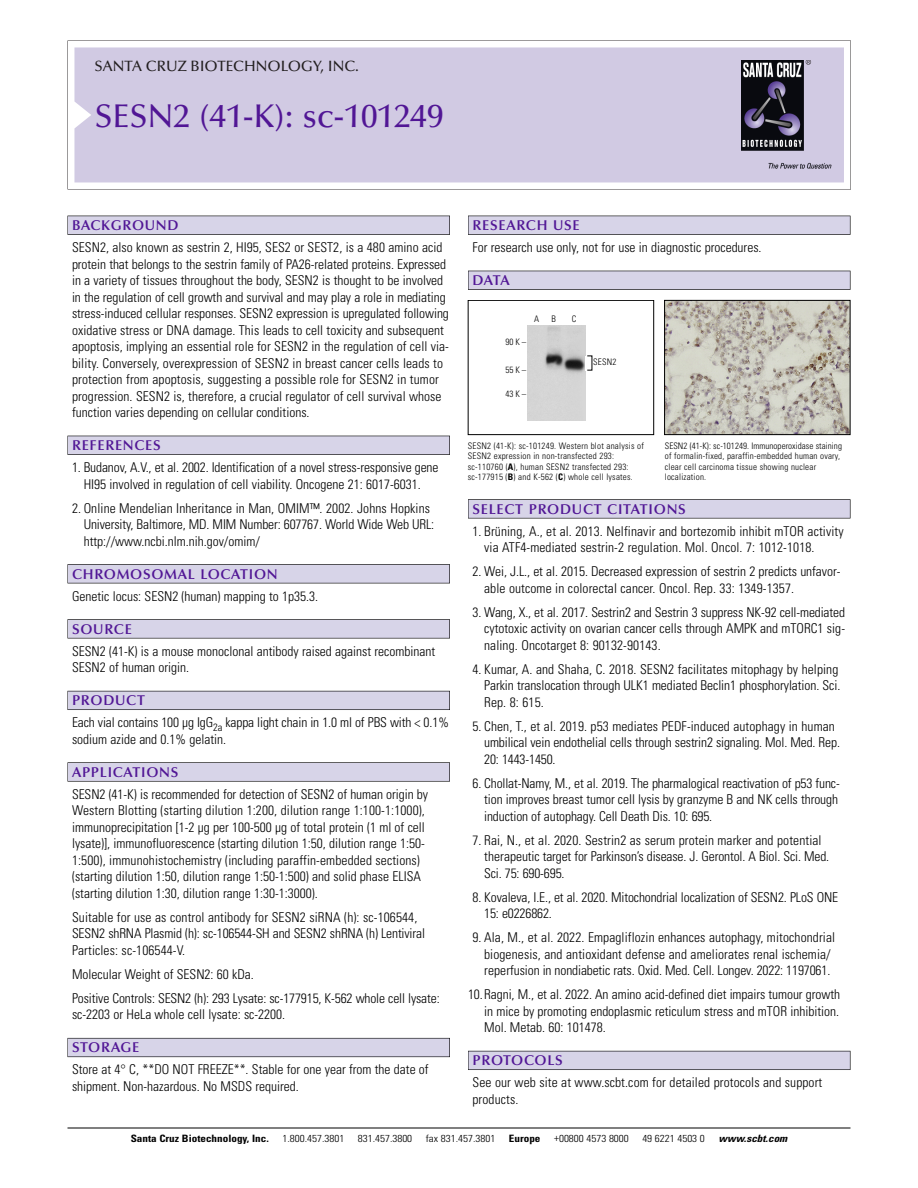
<style>
.page{position:relative;width:918px;height:1188px;background:#fff}
.page>*{position:absolute;margin:0;border:0;box-sizing:border-box;transform-origin:0 0}
.t1{font:500 33px "Optima";color:#511695}
.t2{font:500 15px "Optima";color:#231f20}
.t3{font:600 14.25px "Optima";letter-spacing:.05em;color:#511695}
.t4{font:300 condensed 13.5px/16.5px "Univers";color:#000}
.t5{font:300 condensed 10.2px "Univers";color:#000;scale:1.1 1}
.t6{font:700 condensed 10.2px "Univers";color:#000;scale:1.1 1}
.t7{font:italic 700 condensed 10.2px "Univers";color:#000;scale:1.1 1}
.t8{font:300 condensed 9px/10.5px "Univers";letter-spacing:.02em;color:#000}
.s1{font-weight:700}
</style>
<div class="page">
<svg style="left:68px;top:40px;width:783px;height:149px"></svg>
<div style="left:74px;top:47px;width:770px;height:135px;background:#d1cae3"></div>
<img style="left:741px;top:60px;width:90px;height:108px">
<div style="left:68px;top:216px;width:382px;height:19px;background:#535256"></div>
<div style="left:68px;top:216px;width:381px;height:18px;background:#d7d4e8"></div>
<div style="left:68px;top:436px;width:382px;height:19px;background:#525156"></div>
<div style="left:68px;top:436px;width:381px;height:18px;background:#d7d4e8"></div>
<div style="left:68px;top:564px;width:382px;height:19px;background:#545357"></div>
<div style="left:68px;top:565px;width:381px;height:18px;background:#d7d4e8"></div>
<div style="left:68px;top:619px;width:382px;height:19px;background:#575659"></div>
<div style="left:68px;top:620px;width:381px;height:18px;background:#d7d4e8"></div>
<div style="left:68px;top:691px;width:382px;height:19px;background:#595860"></div>
<div style="left:68px;top:691px;width:381px;height:18px;background:#d7d4e8"></div>
<svg style="left:68px;top:762px;width:382px;height:20px"></svg>
<div style="left:68px;top:763px;width:381px;height:18px;background:#d7d4e8"></div>
<div style="left:68px;top:1038px;width:382px;height:19px;background:#686770"></div>
<div style="left:68px;top:1039px;width:381px;height:18px;background:#d7d4e8"></div>
<div style="left:468px;top:216px;width:382px;height:19px;background:#535256"></div>
<div style="left:468px;top:216px;width:382px;height:18px;background:#d7d4e8"></div>
<div style="left:468px;top:271px;width:382px;height:19px;background:#525156"></div>
<div style="left:468px;top:271px;width:382px;height:18px;background:#d7d4e8"></div>
<div style="left:468px;top:499px;width:382px;height:19px;background:#575659"></div>
<div style="left:468px;top:500px;width:382px;height:18px;background:#d7d4e8"></div>
<div style="left:468px;top:1051px;width:382px;height:19px;background:#595860"></div>
<div style="left:468px;top:1051px;width:382px;height:18px;background:#d7d4e8"></div>
<hr style="left:68px;top:1128px;width:782px;height:1px;background:#000">
<img style="left:666px;top:302px;width:182px;height:131px">
<div style="left:664px;top:300px;width:186px;height:135px;border:1px solid #000"></div>
<div style="left:468px;top:300px;width:186px;height:135px;border:1px solid #000"></div>
<img style="left:527px;top:325px;width:59px;height:95px">
<p class="t2" style="left:94px;top:60px;width:266px">SANTA CRUZ BIOTECHNOLOGY, INC.</p>
<p class="t1" style="left:94px;top:102px;width:351px">SESN2 (41-K): sc-101249</p>
<p class="t3" style="left:72px;top:219px;width:108px">BACKGROUND</p>
<p class="t4" style="left:72px;top:240px;width:378px">SESN2, also known as sestrin 2, HI95, SES2 or SEST2, is a 480 amino acid protein that belongs to the sestrin family of PA26-related proteins. Expressed in a variety of tissues throughout the body, SESN2 is thought to be involved in the regulation of cell growth and survival and may play a role in mediating stress-induced cellular responses. SESN2 expression is upregulated following oxidative stress or DNA damage. This leads to cell toxicity and subsequent apoptosis, implying an essential role for SESN2 in the regulation of cell via&shy;bility. Conversely, overexpression of SESN2 in breast cancer cells leads to protection from apoptosis, suggesting a possible role for SESN2 in tumor progression. SESN2 is, therefore, a crucial regulator of cell survival whose function varies depending on cellular conditions.</p>
<p class="t3" style="left:72px;top:439px;width:90px">REFERENCES</p>
<p class="t4" style="left:72px;top:460px;width:368px;text-align:center">1. Budanov, A.V., et al. 2002. Identification of a novel stress-responsive gene<br>HI95 involved in regulation of cell viability. Oncogene 21: 6017-6031.</p>
<p class="t4" style="left:84px;top:501px;width:352px;text-indent:-12px">2. Online Mendelian Inheritance in Man, OMIM™. 2002. Johns Hopkins<br>University, Baltimore, MD. MIM Number: 607767. World Wide Web URL: http://www.ncbi.nlm.nih.gov/omim/</p>
<p class="t3" style="left:72px;top:568px;width:207px">CHROMOSOMAL LOCATION</p>
<p class="t4" style="left:72px;top:589px;width:248px">Genetic locus: SESN2 (human) mapping to 1p35.3.</p>
<p class="t3" style="left:72px;top:623px;width:61px">SOURCE</p>
<p class="t4" style="left:72px;top:644px;width:365px">SESN2 (41-K) is a mouse monoclonal antibody raised against recombinant<br>SESN2 of human origin.</p>
<p class="t3" style="left:72px;top:694px;width:74px">PRODUCT</p>
<p class="t4" style="left:72px;top:716px;width:379px">Each vial contains 100 µg IgG<sub>2a</sub> kappa light chain in 1.0 ml of PBS with &lt; 0.1% sodium azide and 0.1% gelatin.</p>
<p class="t3" style="left:72px;top:766px;width:108px">APPLICATIONS</p>
<p class="t4" style="left:72px;top:787px;width:358px">SESN2 (41-K) is recommended for detection of SESN2 of human origin by Western Blotting (starting dilution 1:200, dilution range 1:100-1:1000), immunoprecipitation [1-2 µg per 100-500 µg of total protein (1 ml of cell lysate)], immunofluorescence (starting dilution 1:50, dilution range 1:50- 1:500), immunohistochemistry (including paraffin-embedded sections) (starting dilution 1:50, dilution range 1:50-1:500) and solid phase ELISA (starting dilution 1:30, dilution range 1:30-1:3000).</p>
<p class="t4" style="left:72px;top:910px;width:354px">Suitable for use as control antibody for SESN2 siRNA (h): sc-106544,<br>SESN2 shRNA Plasmid (h): sc-106544-SH and SESN2 shRNA (h) Lentiviral<br>Particles: sc-106544-V.</p>
<p class="t4" style="left:72px;top:967px;width:183px">Molecular Weight of SESN2: 60 kDa.</p>
<p class="t4" style="left:72px;top:991px;width:369px">Positive Controls: SESN2 (h): 293 Lysate: sc-177915, K-562 whole cell lysate: sc-2203 or HeLa whole cell lysate: sc-2200.</p>
<p class="t3" style="left:72px;top:1042px;width:69px">STORAGE</p>
<p class="t4" style="left:72px;top:1063px;width:358px">Store at 4° C, **DO NOT FREEZE**. Stable for one year from the date of shipment. Non-hazardous. No MSDS required.</p>
<p class="t3" style="left:473px;top:219px;width:109px">RESEARCH USE</p>
<p class="t4" style="left:473px;top:240px;width:291px">For research use only, not for use in diagnostic procedures.</p>
<p class="t3" style="left:473px;top:274px;width:39px">DATA</p>
<p class="t8" style="left:534px;top:314px;width:7px">A</p>
<p class="t8" style="left:551px;top:314px;width:6px">B</p>
<p class="t8" style="left:572px;top:314px;width:6px">C</p>
<p class="t8" style="left:505px;top:337px;width:22px">90 K –</p>
<p class="t8" style="left:505px;top:366px;width:22px">55 K –</p>
<p class="t8" style="left:505px;top:390px;width:22px">43 K –</p>
<p class="t8" style="left:593px;top:358px;width:25px">SESN2</p>
<p class="t8" style="left:468px;top:441px;width:178px">SESN2 (41-K): sc-101249. Western blot analysis of SESN2 expression in non-transfected 293: sc-110760 (<span class="s1">A</span>), human SESN2 transfected 293: sc-177915 (<span class="s1">B</span>) and K-562 (<span class="s1">C</span>) whole cell lysates.</p>
<p class="t8" style="left:665px;top:441px;width:179px">SESN2 (41-K): sc-101249. Immunoperoxidase staining of formalin-fixed, paraffin-embedded human ovary, clear cell carcinoma tissue showing nuclear localization.</p>
<p class="t3" style="left:473px;top:503px;width:215px">SELECT PRODUCT CITATIONS</p>
<p class="t4" style="left:484px;top:524px;width:361px;text-indent:-12px">1. Brüning, A., et al. 2013. Nelfinavir and bortezomib inhibit mTOR activity via ATF4-mediated sestrin-2 regulation. Mol. Oncol. 7: 1012-1018.</p>
<p class="t4" style="left:484px;top:565px;width:358px;text-indent:-12px">2. Wei, J.L., et al. 2015. Decreased expression of sestrin 2 predicts unfavor&shy;able outcome in colorectal cancer. Oncol. Rep. 33: 1349-1357.</p>
<p class="t4" style="left:484px;top:605px;width:362px;text-align:justify;text-indent:-12px">3. Wang, X., et al. 2017. Sestrin2 and Sestrin 3 suppress NK-92 cell-mediated cytotoxic activity on ovarian cancer cells through AMPK and mTORC1 sig&shy;naling. Oncotarget 8: 90132-90143.</p>
<p class="t4" style="left:484px;top:662px;width:358px;text-indent:-12px">4. Kumar, A. and Shaha, C. 2018. SESN2 facilitates mitophagy by helping<br>Parkin translocation through ULK1 mediated Beclin1 phosphorylation. Sci.<br>Rep. 8: 615.</p>
<p class="t4" style="left:484px;top:719px;width:357px;text-indent:-12px">5. Chen, T., et al. 2019. p53 mediates PEDF-induced autophagy in human umbilical vein endothelial cells through sestrin2 signaling. Mol. Med. Rep.<br>20: 1443-1450.</p>
<p class="t4" style="left:484px;top:776px;width:357px;text-indent:-12px">6. Chollat-Namy, M., et al. 2019. The pharmalogical reactivation of p53 func&shy;tion improves breast tumor cell lysis by granzyme B and NK cells through induction of autophagy. Cell Death Dis. 10: 695.</p>
<p class="t4" style="left:484px;top:833px;width:347px;text-indent:-12px">7. Rai, N., et al. 2020. Sestrin2 as serum protein marker and potential therapeutic target for Parkinson’s disease. J. Gerontol. A Biol. Sci. Med.<br>Sci. 75: 690-695.</p>
<p class="t4" style="left:484px;top:890px;width:356px;text-indent:-12px">8. Kovaleva, I.E., et al. 2020. Mitochondrial localization of SESN2. PLoS ONE<br>15: e0226862.</p>
<p class="t4" style="left:473px;top:931px;width:364px;text-align:center">9. Ala, M., et al. 2022. Empagliflozin enhances autophagy, mitochondrial biogenesis, and antioxidant defense and ameliorates renal ischemia/ reperfusion in nondiabetic rats. Oxid. Med. Cell. Longev. 2022: 1197061.</p>
<p class="t4" style="left:484px;top:988px;width:357px;text-align:justify;text-indent:-16px">10.Ragni, M., et al. 2022. An amino acid-defined diet impairs tumour growth in mice by promoting endoplasmic reticulum stress and mTOR inhibition.<br>Mol. Metab. 60: 101478.</p>
<p class="t3" style="left:473px;top:1054px;width:92px">PROTOCOLS</p>
<p class="t4" style="left:473px;top:1076px;width:351px">See our web site at www.scbt.com for detailed protocols and support products.</p>
<p class="t6" style="left:131px;top:1135px;width:127px">Santa Cruz Biotechnology, Inc.</p>
<p class="t5" style="left:282px;top:1135px;width:58px">1.800.457.3801</p>
<p class="t5" style="left:358px;top:1135px;width:51px">831.457.3800</p>
<p class="t5" style="left:426px;top:1135px;width:65px">fax 831.457.3801</p>
<p class="t6" style="left:509px;top:1135px;width:30px">Europe</p>
<p class="t5" style="left:554px;top:1135px;width:69px">+00800 4573 8000</p>
<p class="t5" style="left:642px;top:1135px;width:58px">49 6221 4503 0</p>
<p class="t7" style="left:719px;top:1135px;width:66px">www.scbt.com</p>
</div>
